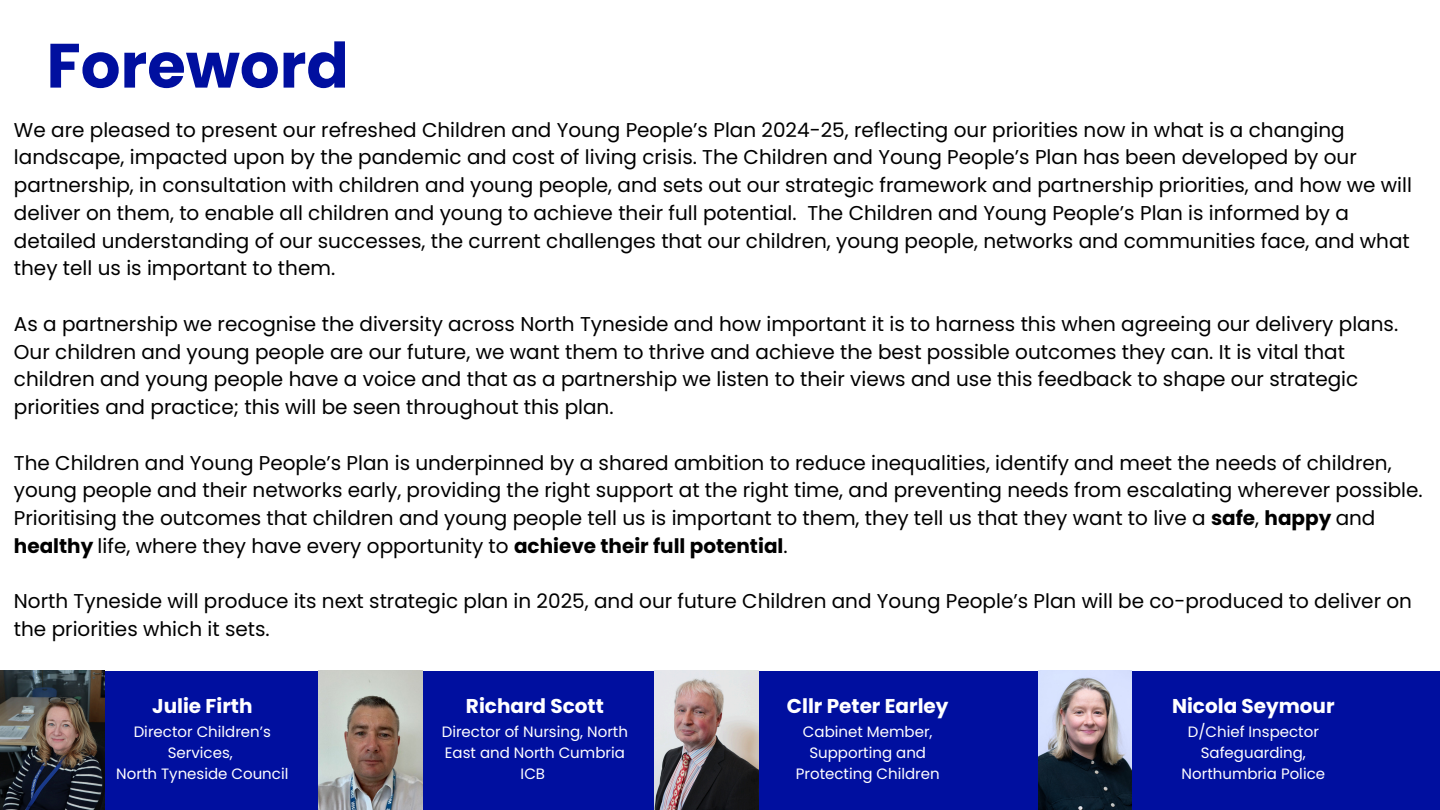
<style>
.page{position:relative;width:1440px;height:810px;background:#fff}
.page>*{position:absolute;margin:0;border:0;box-sizing:border-box;transform-origin:0 0}
.t1{font:700 62.5px "Poppins";color:#000f9f}
.t2{font:20px/27.8px "Poppins";color:#000}
.t3{font:700 20px "Poppins";color:#fff}
.t4{font:15px/21px "Poppins";color:#fff;text-align:center}
.s1{font-weight:700}
</style>
<div class="page">
<div style="left:0;top:671px;width:1440px;height:139px;background:#000f9f"></div>
<img style="left:318px;top:671px;width:105px;height:139px">
<img style="left:0;top:671px;width:104px;height:139px">
<img style="left:654px;top:671px;width:105px;height:139px">
<img style="left:1038px;top:671px;width:93px;height:139px">
<h2 class="t1" style="left:47px;top:22px;width:304px">Foreword</h2>
<p class="t2" style="left:14px;top:116px;width:1400px">We are pleased to present our refreshed Children and Young People’s Plan 2024-25, reflecting our priorities now in what is a changing landscape, impacted upon by the pandemic and cost of living crisis. The Children and Young People’s Plan has been developed by our partnership, in consultation with children and young people, and sets out our strategic framework and partnership priorities, and how we will deliver on them, to enable all children and young to achieve their full potential. The Children and Young People’s Plan is informed by a detailed understanding of our successes, the current challenges that our children, young people, networks and communities face, and what they tell us is important to them.</p>
<h2 class="t2" style="left:14px;top:310px;width:1386px">As a partnership we recognise the diversity across North Tyneside and how important it is to harness this when agreeing our delivery plans.<br>Our children and young people are our future, we want them to thrive and achieve the best possible outcomes they can. It is vital that children and young people have a voice and that as a partnership we listen to their views and use this feedback to shape our strategic priorities and practice; this will be seen throughout this plan.</h2>
<h2 class="t2" style="left:14px;top:449px;width:1410px">The Children and Young People’s Plan is underpinned by a shared ambition to reduce inequalities, identify and meet the needs of children, young people and their networks early, providing the right support at the right time, and preventing needs from escalating wherever possible.<br>Prioritising the outcomes that children and young people tell us is important to them, they tell us that they want to live a <span class="s1">safe</span>, <span class="s1">happy</span> and <span class="s1">healthy</span> life, where they have every opportunity to <span class="s1">achieve their full potential</span>.</h2>
<h2 class="t2" style="left:14px;top:587px;width:1400px">North Tyneside will produce its next strategic plan in 2025, and our future Children and Young People’s Plan will be co-produced to deliver on the priorities which it sets.</h2>
<p class="t3" style="left:152px;top:692px;width:102px">Julie Firth</p>
<p class="t4" style="left:134px;top:721px;width:139px">Director Children’s<br>Services,</p>
<p class="t4" style="left:116px;top:763px;width:174px">North Tyneside Council</p>
<p class="t3" style="left:466px;top:692px;width:139px">Richard Scott</p>
<p class="t4" style="left:442px;top:721px;width:188px">Director of Nursing, North<br>East and North Cumbria<br>ICB</p>
<p class="t3" style="left:787px;top:692px;width:163px">Cllr Peter Earley</p>
<p class="t4" style="left:796px;top:721px;width:145px">Cabinet Member,<br>Supporting and<br>Protecting Children</p>
<p class="t3" style="left:1172px;top:692px;width:164px">Nicola Seymour</p>
<p class="t4" style="left:1188px;top:721px;width:133px">D/Chief Inspector<br>Safeguarding,</p>
<p class="t4" style="left:1182px;top:763px;width:145px">Northumbria Police</p>
</div>
